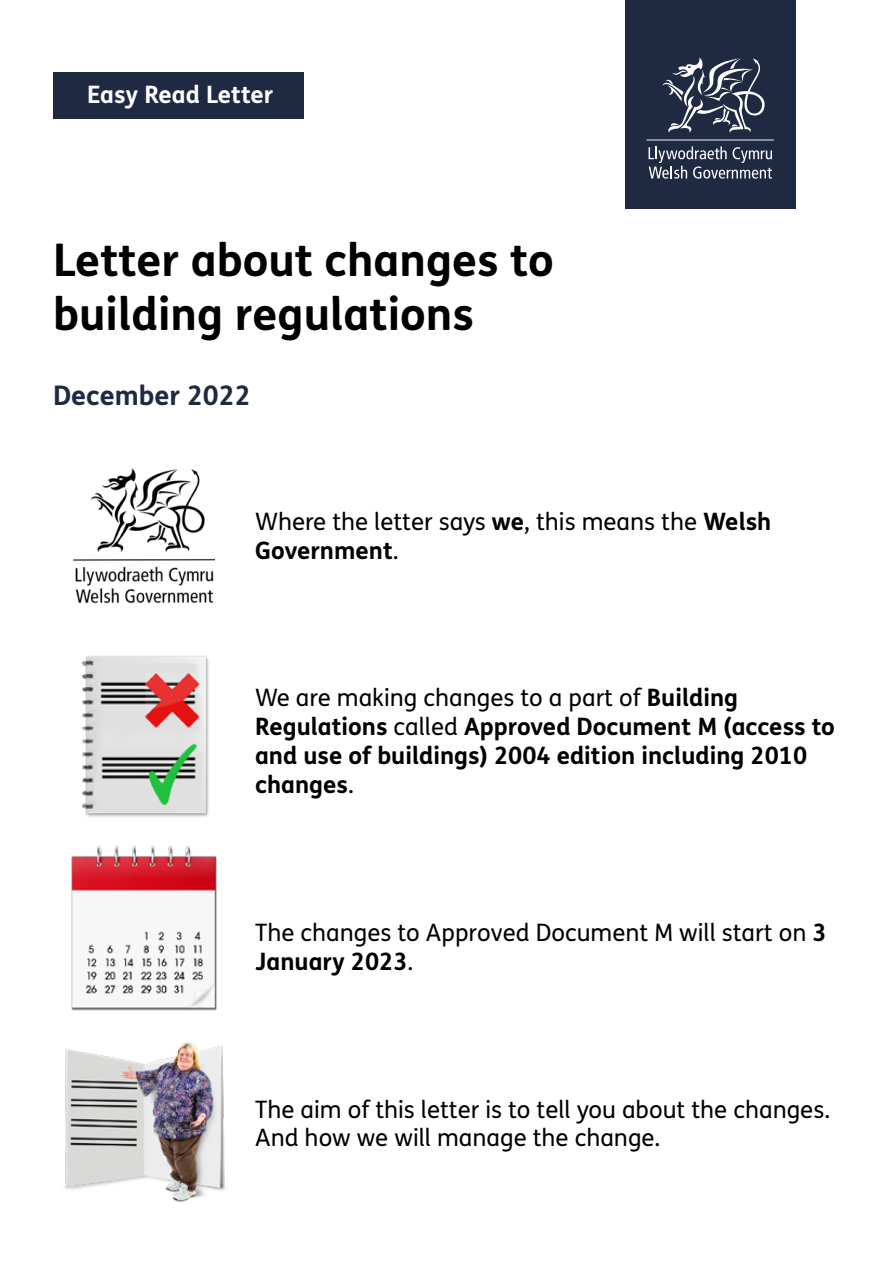
<style>
.page{position:relative;width:893px;height:1263px;background:#fff}
.page>*{position:absolute;margin:0;border:0;box-sizing:border-box;transform-origin:0 0}
.t1{font:700 45px/54px "FS Me Pro";color:#000}
.t2{font:700 27px "FS Me Pro";color:#1f2942}
.t3{font:24px/28.8px "FS Me Pro";color:#000}
.t4{font:700 24px/28.8px "FS Me Pro";color:#000}
.t5{font:700 24px "FS Me Pro";color:#fff}
.s1{font-weight:700}
.s2{font-weight:400}
</style>
<div class="page">
<div style="left:53px;top:72px;width:251px;height:47px;background:#1f2942"></div>
<div style="left:625px;top:0;width:170px;height:208px;background:#1f2942"></div>
<svg style="left:663px;top:58px;width:102px;height:75px"></svg>
<svg style="left:649px;top:146px;width:123px;height:33px"></svg>
<hr style="left:646px;top:140px;width:128px;height:1px;background:#fff">
<img style="left:73px;top:468px;width:141px;height:135px">
<img style="left:81px;top:655px;width:128px;height:162px">
<img style="left:71px;top:846px;width:146px;height:165px">
<img style="left:64px;top:1042px;width:162px;height:160px">
<p class="t5" style="left:87px;top:76px;width:188px">Easy Read Letter</p>
<h2 class="t1" style="left:53px;top:231px;width:502px">Letter about changes to building regulations</h2>
<h2 class="t2" style="left:53px;top:380px;width:199px">December 2022</h2>
<p class="t3" style="left:255px;top:506px;width:518px">Where the letter says <span class="s1">we</span>, this means the <span class="s1">Welsh<br>Government</span>.</p>
<p class="t4" style="left:255px;top:682px;width:581px"><span class="s2">We are making changes to a part of</span> Building Regulations <span class="s2">called</span> Approved Document M (access to and use of buildings) 2004 edition including 2010 changes<span class="s2">.</span></p>
<p class="t3" style="left:255px;top:917px;width:573px">The changes to Approved Document M will start on <span class="s1">3<br>January 2023</span>.</p>
<p class="t3" style="left:255px;top:1094px;width:576px">The aim of this letter is to tell you about the changes.<br>And how we will manage the change.</p>
</div>
